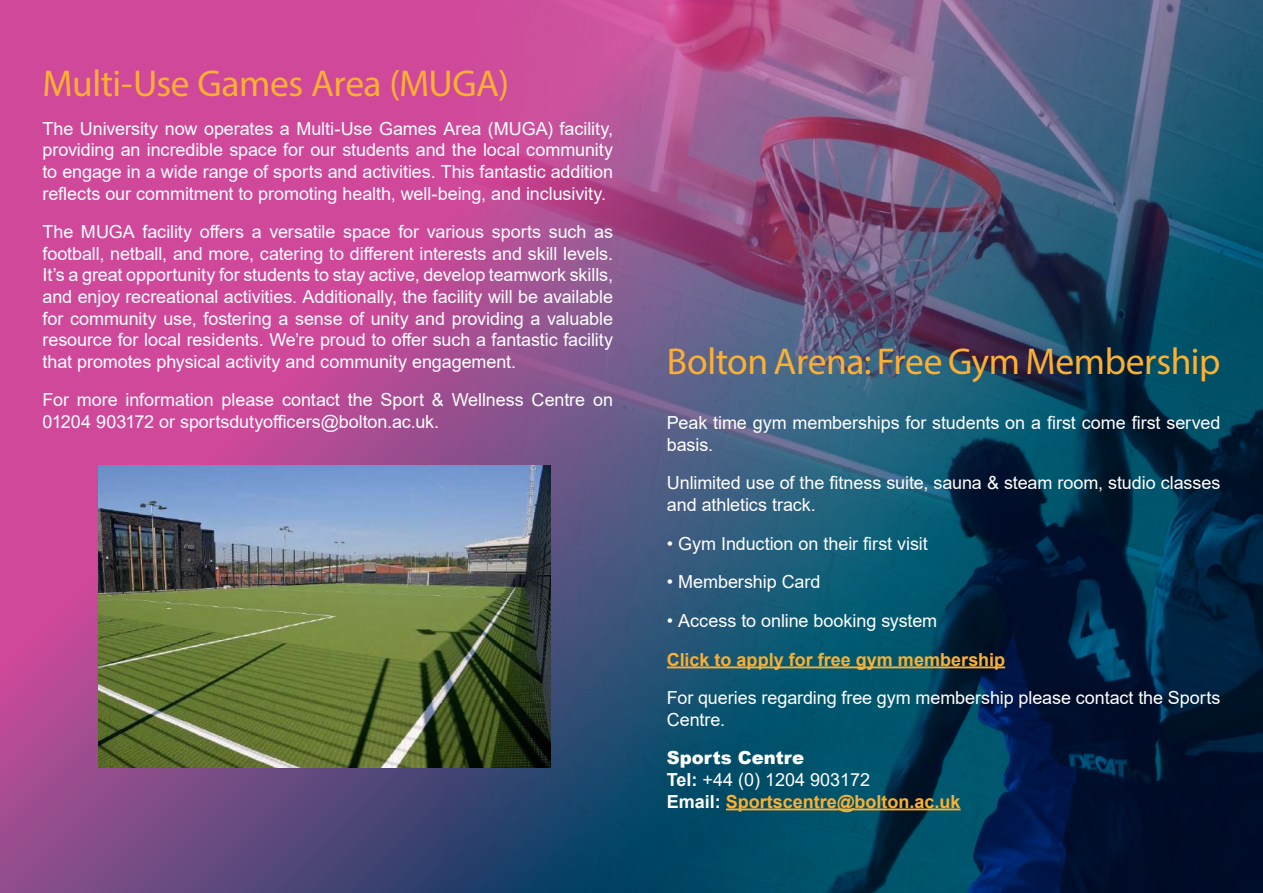
<style>
.page{position:relative;width:1263px;height:893px;background:#fff}
.page>*{position:absolute;margin:0;border:0;box-sizing:border-box;transform-origin:0 0}
.t1{font:37.5px "Myriad Pro";letter-spacing:-.015em;color:#fbb033}
.t2{font:18px/21.6px "Arial";letter-spacing:-.005em;color:#fff}
.t3{font:700 18px/21.6px "Arial";color:#fbb033}
.s1{font-weight:900;color:#fff}
.s2{color:#fff}
.s3{font-weight:400;color:#fff}
</style>
<div class="page">
<svg style="left:0;top:0;width:248px;height:893px;background:#c04996"></svg>
<img style="left:248px;top:0;width:1015px;height:893px">
<hr style="left:667px;top:666px;width:338px;height:2px;background:#fbb033">
<hr style="left:726px;top:808px;width:234px;height:2px;background:#fbb033">
<img style="left:99px;top:466px;width:452px;height:302px">
<h1 class="t1" style="left:43px;top:60px;width:468px">Multi-Use Games Area (MUGA)</h1>
<p class="t2" style="left:43px;top:118px;width:572px;text-align:justify">The University now operates a Multi-Use Games Area (MUGA) facility, providing an incredible space for our students and the local community to engage in a wide range of sports and activities. This fantastic addition reflects our commitment to promoting health, well-being, and inclusivity.</p>
<p class="t2" style="left:43px;top:221px;width:572px;text-align:justify">The MUGA facility offers a versatile space for various sports such as football, netball, and more, catering to different interests and skill levels.<br>It’s a great opportunity for students to stay active, develop teamwork skills, and enjoy recreational activities. Additionally, the facility will be available for community use, fostering a sense of unity and providing a valuable resource for local residents. We’re proud to offer such a fantastic facility that promotes physical activity and community engagement.</p>
<p class="t2" style="left:43px;top:389px;width:572px">For more information please contact the Sport &amp; Wellness Centre on<br>01204 903172 or sportsdutyofficers@bolton.ac.uk.</p>
<h1 class="t1" style="left:667px;top:338px;width:555px">Bolton Arena: Free Gym Membership</h1>
<p class="t2" style="left:667px;top:412px;width:555px">Peak time gym memberships for students on a first come first served basis.</p>
<p class="t2" style="left:667px;top:472px;width:555px">Unlimited use of the fitness suite, sauna &amp; steam room, studio classes and athletics track.</p>
<p class="t2" style="left:667px;top:532px;width:262px">• Gym Induction on their first visit</p>
<p class="t2" style="left:667px;top:571px;width:155px">• Membership Card</p>
<p class="t2" style="left:667px;top:610px;width:272px">• Access to online booking system</p>
<p class="t3" style="left:667px;top:649px;width:340px">Click to apply for free gym membership</p>
<p class="t2" style="left:667px;top:687px;width:555px">For queries regarding free gym membership please contact the Sports<br>Centre.</p>
<p class="t3" style="left:667px;top:747px;width:295px"><span class="s1">Sports Centre<br></span><span class="s2">Tel:</span> <span class="s3">+44 (0) 1204 903172<br></span><span class="s2">Email:</span> Sportscentre@bolton.ac.uk</p>
</div>
